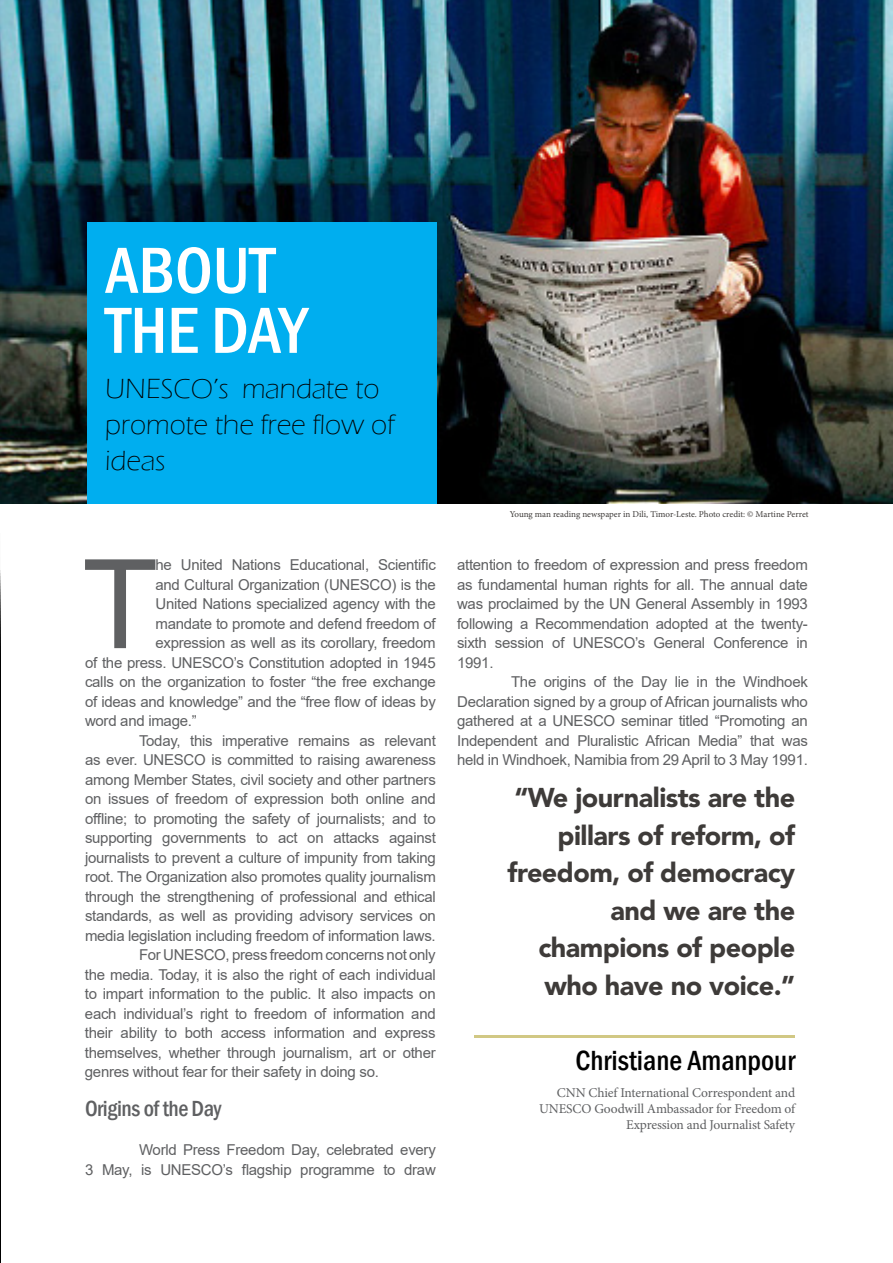
<style>
.page{position:relative;width:893px;height:1263px;background:#fff}
.page>*{position:absolute;margin:0;border:0;box-sizing:border-box;transform-origin:0 0}
.t1{font:123.9px "Arial";color:#5f6062}
.t2{font:500 condensed 67.5px/60px "Franklin Gothic";color:#fff}
.t3{font:300 28.5px/36px "Eras ITC";color:#000}
.t4{font:500 condensed 28.5px "Franklin Gothic";color:#000}
.t5{font:900 27px/37.5px "Avenir LT Std";letter-spacing:-.02em;color:#3e3b39;text-align:right}
.t6{font:500 condensed 22.5px "Franklin Gothic";letter-spacing:-.02em;color:#5f6062}
.t7{font:15px/19.5px "Arial";letter-spacing:-.02em;color:#5f6062;text-align:justify}
.t8{font:13.5px/16.2px "Minion Pro";letter-spacing:-.01em;color:#5f6062;text-align:right}
.t9{font:9px "Minion Pro";color:#3e3b39}
</style>
<div class="page">
<img style="left:1px;top:0;width:892px;height:504px">
<div style="left:87px;top:222px;width:349px;height:282px;background:#00aeef"></div>
<hr style="left:0;top:534px;width:1px;height:729px;background:#000">
<hr style="left:474px;top:1035px;width:321px;height:2px;background:#d1c884">
<h2 class="t2" style="left:105px;top:240px;width:203px">ABOUT<br>THE DAY</h2>
<h3 class="t3" style="left:105px;top:371px;width:291px">UNESCO’s mandate to promote the free flow of ideas</h3>
<h1 class="t1" style="left:82px;top:519px;width:77px">T</h1>
<p class="t7" style="left:156px;top:555px;width:282px">he United Nations Educational, Scientific</p>
<p class="t7" style="left:155px;top:574px;width:282px">and Cultural Organization (UNESCO) is the</p>
<p class="t7" style="left:155px;top:594px;width:282px">United Nations specialized agency with the</p>
<p class="t7" style="left:155px;top:613px;width:282px">mandate to promote and defend freedom of</p>
<p class="t7" style="left:155px;top:633px;width:282px">expression as well as its corollary, freedom</p>
<p class="t7" style="left:85px;top:652px;width:352px">of the press. UNESCO’s Constitution adopted in 1945</p>
<p class="t7" style="left:85px;top:672px;width:352px">calls on the organization to foster “the free exchange</p>
<p class="t7" style="left:85px;top:691px;width:352px">of ideas and knowledge” and the “free flow of ideas by</p>
<p class="t7" style="left:85px;top:711px;width:113px">word and image.”</p>
<p class="t7" style="left:139px;top:730px;width:298px">Today, this imperative remains as relevant</p>
<p class="t7" style="left:85px;top:750px;width:352px">as ever. UNESCO is committed to raising awareness</p>
<p class="t7" style="left:85px;top:769px;width:352px">among Member States, civil society and other partners</p>
<p class="t7" style="left:85px;top:789px;width:352px">on issues of freedom of expression both online and</p>
<p class="t7" style="left:85px;top:808px;width:352px">offline; to promoting the safety of journalists; and to</p>
<p class="t7" style="left:85px;top:828px;width:352px">supporting governments to act on attacks against</p>
<p class="t7" style="left:85px;top:847px;width:352px">journalists to prevent a culture of impunity from taking</p>
<p class="t7" style="left:85px;top:867px;width:352px">root. The Organization also promotes quality journalism</p>
<p class="t7" style="left:85px;top:886px;width:352px">through the strengthening of professional and ethical</p>
<p class="t7" style="left:85px;top:906px;width:352px">standards, as well as providing advisory services on</p>
<p class="t7" style="left:85px;top:925px;width:352px">media legislation including freedom of information laws.</p>
<p class="t7" style="left:139px;top:945px;width:298px">For UNESCO, press freedom concerns not only</p>
<p class="t7" style="left:85px;top:964px;width:352px">the media. Today, it is also the right of each individual</p>
<p class="t7" style="left:85px;top:984px;width:352px">to impart information to the public. It also impacts on</p>
<p class="t7" style="left:85px;top:1003px;width:352px">each individual’s right to freedom of information and</p>
<p class="t7" style="left:85px;top:1023px;width:352px">their ability to both access information and express</p>
<p class="t7" style="left:85px;top:1042px;width:352px">themselves, whether through journalism, art or other</p>
<p class="t7" style="left:85px;top:1062px;width:295px">genres without fear for their safety in doing so.</p>
<h3 class="t6" style="left:85px;top:1094px;width:138px">Origins of the Day</h3>
<p class="t7" style="left:85px;top:1140px;width:352px;text-align:right">World Press Freedom Day, celebrated every<br>3 May, is UNESCO’s flagship programme to draw</p>
<p class="t9" style="left:510px;top:508px;width:300px">Young man reading newspaper in Dili, Timor-Leste. Photo credit: © Martine Perret</p>
<p class="t7" style="left:457px;top:555px;width:352px">attention to freedom of expression and press freedom as fundamental human rights for all. The annual date was proclaimed by the UN General Assembly in 1993 following a Recommendation adopted at the twenty&shy;sixth session of UNESCO’s General Conference in 1991.</p>
<p class="t7" style="left:457px;top:672px;width:352px;text-indent:54px">The origins of the Day lie in the Windhoek Declaration signed by a group of African journalists who gathered at a UNESCO seminar titled “Promoting an Independent and Pluralistic African Media” that was held in Windhoek, Namibia from 29 April to 3 May 1991.</p>
<h3 class="t5" style="left:507px;top:779px;width:289px">“We journalists are the pillars of reform, of freedom, of democracy and we are the champions of people who have no voice.”</h3>
<h3 class="t4" style="left:575px;top:1042px;width:221px">Christiane Amanpour</h3>
<p class="t8" style="left:539px;top:1084px;width:258px">CNN Chief International Correspondent and<br>UNESCO Goodwill Ambassador for Freedom of<br>Expression and Journalist Safety</p>
</div>
